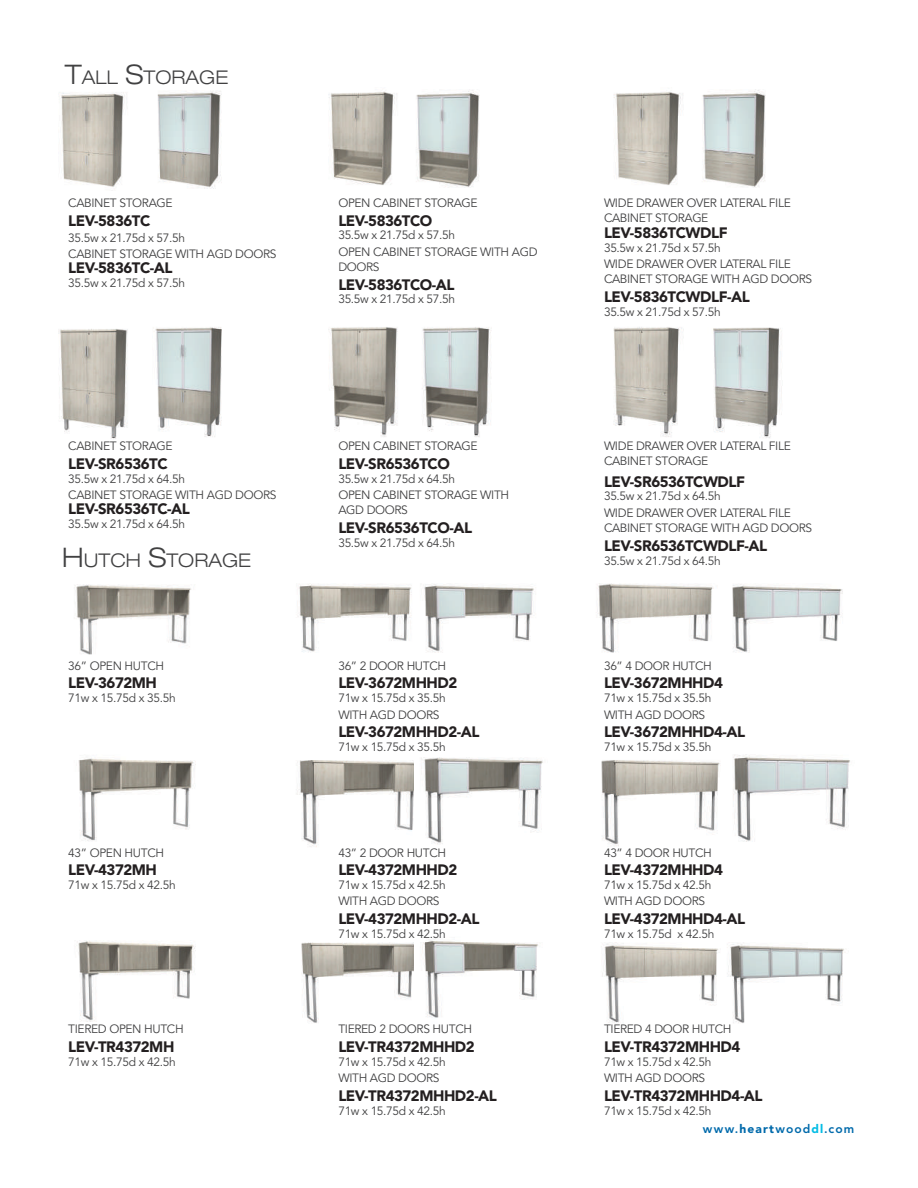
<style>
.page{position:relative;width:918px;height:1188px;background:#fff}
.page>*{position:absolute;margin:0;border:0;box-sizing:border-box;transform-origin:0 0}
.t1{font:300 expanded 18.9px "Helvetica Neue LT Pro";color:#414142}
.t2{font:900 15px "Avenir LT Std";letter-spacing:-.03em;color:#231f20}
.t3{font:12px/16.2px "Avenir LT Std";letter-spacing:-.03em;color:#414142}
.t4{font:800 12px "Avenir LT Std";letter-spacing:.09em;color:#006aab}
.s1{font-size:27px}
.s2{font-weight:900}
.s3{font-weight:900;color:#05bde5}
</style>
<div class="page">
<img style="left:59px;top:92px;width:68px;height:95px">
<img style="left:58px;top:327px;width:164px;height:112px">
<img style="left:328px;top:91px;width:69px;height:94px">
<img style="left:328px;top:327px;width:70px;height:110px">
<img style="left:614px;top:92px;width:69px;height:93px">
<img style="left:613px;top:327px;width:71px;height:110px">
<img style="left:75px;top:584px;width:116px;height:71px">
<img style="left:78px;top:758px;width:118px;height:83px">
<img style="left:77px;top:940px;width:119px;height:82px">
<img style="left:301px;top:942px;width:113px;height:81px">
<img style="left:420px;top:939px;width:118px;height:79px">
<img style="left:602px;top:942px;width:116px;height:81px">
<img style="left:727px;top:942px;width:118px;height:81px">
<img style="left:597px;top:583px;width:117px;height:70px">
<img style="left:732px;top:584px;width:111px;height:69px">
<img style="left:601px;top:760px;width:119px;height:86px">
<img style="left:733px;top:754px;width:117px;height:88px">
<img style="left:157px;top:91px;width:65px;height:97px">
<img style="left:416px;top:90px;width:64px;height:97px">
<img style="left:422px;top:327px;width:70px;height:110px">
<img style="left:702px;top:90px;width:64px;height:97px">
<img style="left:713px;top:327px;width:69px;height:111px">
<img style="left:298px;top:583px;width:114px;height:69px">
<img style="left:424px;top:584px;width:112px;height:69px">
<img style="left:296px;top:760px;width:118px;height:87px">
<img style="left:421px;top:757px;width:122px;height:87px">
<h1 class="t1" style="left:65px;top:66px;width:165px"><span class="s1">T</span>ALL <span class="s1">S</span>TORAGE</h1>
<p class="t3" style="left:68px;top:195px;width:106px">CABINET STORAGE</p>
<p class="t2" style="left:68px;top:211px;width:84px">LEV-5836TC</p>
<p class="t3" style="left:68px;top:230px;width:210px">35.5w x 21.75d x 57.5h<br>CABINET STORAGE WITH AGD DOORS</p>
<p class="t2" style="left:68px;top:259px;width:106px">LEV-5836TC-AL</p>
<p class="t3" style="left:68px;top:275px;width:118px">35.5w x 21.75d x 57.5h</p>
<p class="t3" style="left:338px;top:195px;width:141px">OPEN CABINET STORAGE</p>
<p class="t2" style="left:338px;top:211px;width:96px">LEV-5836TCO</p>
<p class="t3" style="left:338px;top:228px;width:201px">35.5w x 21.75d x 57.5h<br>OPEN CABINET STORAGE WITH AGD</p>
<p class="t3" style="left:338px;top:259px;width:43px">DOORS</p>
<p class="t2" style="left:338px;top:275px;width:118px">LEV-5836TCO-AL</p>
<p class="t3" style="left:338px;top:292px;width:118px">35.5w x 21.75d x 57.5h</p>
<p class="t3" style="left:604px;top:196px;width:188px;line-height:15px">WIDE DRAWER OVER LATERAL FILE<br>CABINET STORAGE</p>
<p class="t2" style="left:604px;top:224px;width:125px">LEV-5836TCWDLF</p>
<p class="t3" style="left:604px;top:240px;width:188px">35.5w x 21.75d x 57.5h<br>WIDE DRAWER OVER LATERAL FILE</p>
<p class="t3" style="left:604px;top:271px;width:210px">CABINET STORAGE WITH AGD DOORS</p>
<p class="t2" style="left:604px;top:288px;width:147px">LEV-5836TCWDLF-AL</p>
<p class="t3" style="left:604px;top:304px;width:118px">35.5w x 21.75d x 57.5h</p>
<p class="t3" style="left:68px;top:439px;width:106px">CABINET STORAGE</p>
<p class="t2" style="left:68px;top:455px;width:101px">LEV-SR6536TC</p>
<p class="t3" style="left:68px;top:471px;width:210px">35.5w x 21.75d x 64.5h<br>CABINET STORAGE WITH AGD DOORS</p>
<p class="t2" style="left:68px;top:500px;width:123px">LEV-SR6536TC-AL</p>
<p class="t3" style="left:68px;top:516px;width:118px">35.5w x 21.75d x 64.5h</p>
<h1 class="t1" style="left:62px;top:549px;width:190px"><span class="s1">H</span>UTCH <span class="s1">S</span>TORAGE</h1>
<p class="t3" style="left:338px;top:439px;width:141px">OPEN CABINET STORAGE</p>
<p class="t2" style="left:338px;top:455px;width:113px">LEV-SR6536TCO</p>
<p class="t3" style="left:338px;top:471px;width:172px">35.5w x 21.75d x 64.5h<br>OPEN CABINET STORAGE WITH</p>
<p class="t3" style="left:338px;top:502px;width:71px">AGD DOORS</p>
<p class="t2" style="left:338px;top:519px;width:135px">LEV-SR6536TCO-AL</p>
<p class="t3" style="left:338px;top:535px;width:118px">35.5w x 21.75d x 64.5h</p>
<p class="t3" style="left:604px;top:439px;width:188px;line-height:15px">WIDE DRAWER OVER LATERAL FILE<br>CABINET STORAGE</p>
<p class="t2" style="left:604px;top:472px;width:142px">LEV-SR6536TCWDLF</p>
<p class="t3" style="left:604px;top:489px;width:188px">35.5w x 21.75d x 64.5h<br>WIDE DRAWER OVER LATERAL FILE</p>
<p class="t3" style="left:604px;top:520px;width:210px">CABINET STORAGE WITH AGD DOORS</p>
<p class="t2" style="left:604px;top:536px;width:165px">LEV-SR6536TCWDLF-AL</p>
<p class="t3" style="left:604px;top:553px;width:118px">35.5w x 21.75d x 64.5h</p>
<p class="t3" style="left:68px;top:658px;width:97px">36” OPEN HUTCH</p>
<p class="t2" style="left:68px;top:674px;width:90px">LEV-3672MH</p>
<p class="t3" style="left:68px;top:691px;width:109px">71w x 15.75d x 35.5h</p>
<p class="t3" style="left:338px;top:658px;width:109px">36” 2 DOOR HUTCH</p>
<p class="t2" style="left:338px;top:674px;width:120px">LEV-3672MHHD2</p>
<p class="t3" style="left:338px;top:691px;width:109px">71w x 15.75d x 35.5h<br>WITH AGD DOORS</p>
<p class="t2" style="left:338px;top:723px;width:143px">LEV-3672MHHD2-AL</p>
<p class="t3" style="left:338px;top:739px;width:109px">71w x 15.75d x 35.5h</p>
<p class="t3" style="left:604px;top:658px;width:109px">36” 4 DOOR HUTCH</p>
<p class="t2" style="left:604px;top:674px;width:120px">LEV-3672MHHD4</p>
<p class="t3" style="left:604px;top:691px;width:109px">71w x 15.75d x 35.5h<br>WITH AGD DOORS</p>
<p class="t2" style="left:604px;top:723px;width:143px">LEV-3672MHHD4-AL</p>
<p class="t3" style="left:604px;top:739px;width:109px">71w x 15.75d x 35.5h</p>
<p class="t3" style="left:68px;top:845px;width:97px">43” OPEN HUTCH</p>
<p class="t2" style="left:68px;top:861px;width:90px">LEV-4372MH</p>
<p class="t3" style="left:68px;top:877px;width:109px">71w x 15.75d x 42.5h</p>
<p class="t3" style="left:338px;top:845px;width:109px">43” 2 DOOR HUTCH</p>
<p class="t2" style="left:338px;top:861px;width:120px">LEV-4372MHHD2</p>
<p class="t3" style="left:338px;top:877px;width:109px">71w x 15.75d x 42.5h<br>WITH AGD DOORS</p>
<p class="t2" style="left:338px;top:909px;width:143px">LEV-4372MHHD2-AL</p>
<p class="t3" style="left:338px;top:926px;width:109px">71w x 15.75d x 42.5h</p>
<p class="t3" style="left:604px;top:845px;width:109px">43” 4 DOOR HUTCH</p>
<p class="t2" style="left:604px;top:861px;width:120px">LEV-4372MHHD4</p>
<p class="t3" style="left:604px;top:877px;width:109px">71w x 15.75d x 42.5h<br>WITH AGD DOORS</p>
<p class="t2" style="left:604px;top:909px;width:143px">LEV-4372MHHD4-AL</p>
<p class="t3" style="left:604px;top:926px;width:112px">71w x 15.75d x 42.5h</p>
<p class="t3" style="left:68px;top:1022px;width:117px">TIERED OPEN HUTCH</p>
<p class="t2" style="left:68px;top:1038px;width:108px">LEV-TR4372MH</p>
<p class="t3" style="left:68px;top:1054px;width:109px">71w x 15.75d x 42.5h</p>
<p class="t3" style="left:338px;top:1022px;width:135px">TIERED 2 DOORS HUTCH</p>
<p class="t2" style="left:338px;top:1038px;width:138px">LEV-TR4372MHHD2</p>
<p class="t3" style="left:338px;top:1054px;width:109px">71w x 15.75d x 42.5h<br>WITH AGD DOORS</p>
<p class="t2" style="left:338px;top:1086px;width:160px">LEV-TR4372MHHD2-AL</p>
<p class="t3" style="left:338px;top:1103px;width:109px">71w x 15.75d x 42.5h</p>
<p class="t3" style="left:604px;top:1022px;width:129px">TIERED 4 DOOR HUTCH</p>
<p class="t2" style="left:604px;top:1038px;width:138px">LEV-TR4372MHHD4</p>
<p class="t3" style="left:604px;top:1054px;width:109px">71w x 15.75d x 42.5h<br>WITH AGD DOORS</p>
<p class="t2" style="left:604px;top:1086px;width:160px">LEV-TR4372MHHD4-AL</p>
<p class="t3" style="left:604px;top:1103px;width:109px">71w x 15.75d x 42.5h</p>
<p class="t4" style="left:703px;top:1122px;width:153px">www.<span class="s2">heart</span>wood<span class="s3">dl</span>.com</p>
</div>
